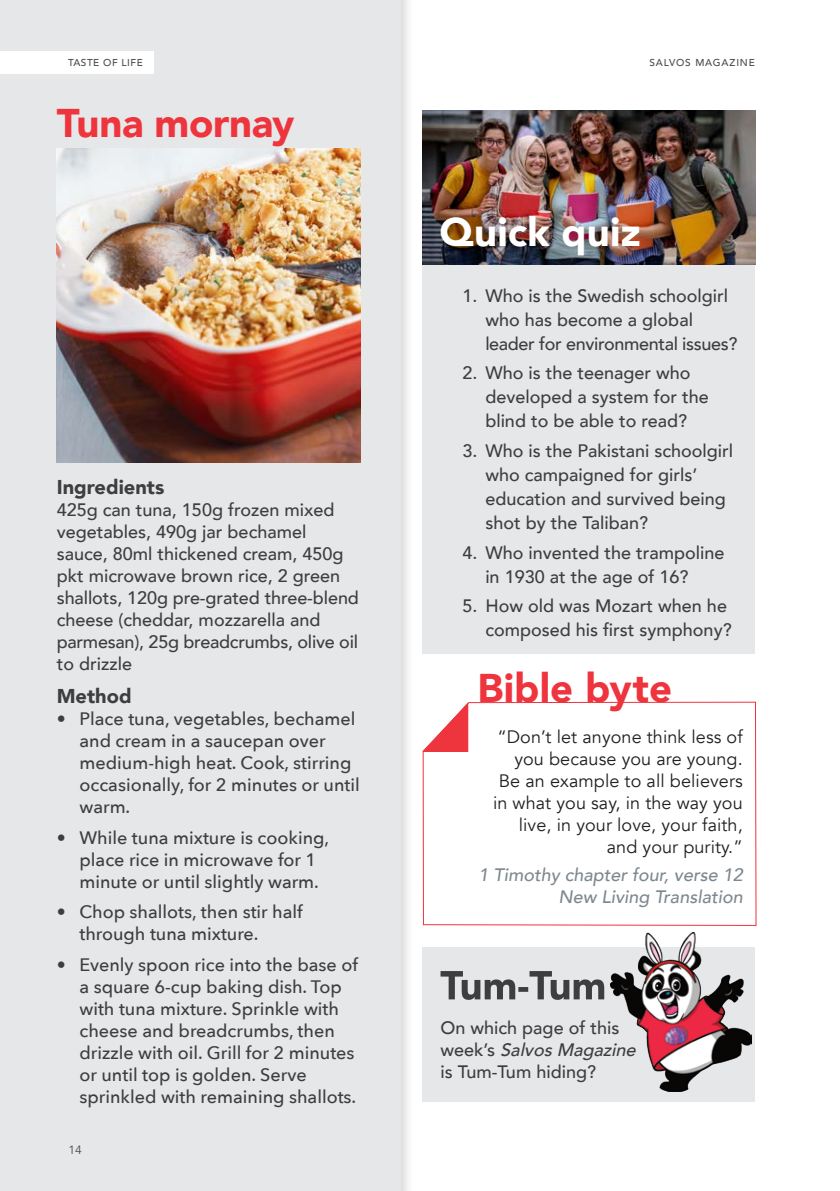
<style>
.page{position:relative;width:840px;height:1191px;background:#fff}
.page>*{position:absolute;margin:0;border:0;box-sizing:border-box;transform-origin:0 0}
.Salvo_header_no_base{font:900 40px "Avenir";letter-spacing:-.005em;color:#ee343d}
.Salvo_header_no_base-2{font:900 40px "Avenir";letter-spacing:.005em;color:#fff}
.Reciepe_Headings{font:900 20px "Avenir";color:#3e3e3f}
.Body_-_Trivia_pag{font:900 20px "Avenir";color:#3e3e3f}
.Body_-_Trivia_pag-2{font:500 18px/22px "Avenir";color:#3e3e3f}
.t1{font:500 18px/22px "Avenir Next";color:#3e3e3f}
.t2{font:18px/22px "Avenir";letter-spacing:.005em;color:#231f20;text-align:right}
.Body_-_Trivia_pag-3{font:italic 500 18px "Avenir";color:#7e888f}
.page_name{font:12px "Avenir";color:#4b4c4d}
.Page_Name_-_Salvo{font:500 10px "Avenir";letter-spacing:.08em;color:#4b4c4d}
.Page_name_-_Left{font:500 10px "Avenir";letter-spacing:.05em;color:#4b4c4d}
.s1{font-style:italic}
</style>
<div class="page">
<div style="left:422px;top:947px;width:332px;height:155px;background:#e6e7e9"></div>
<svg style="left:440px;top:971px;width:164px;height:29px"></svg>
<div style="left:0;top:0;width:415px;height:1191px;background:#231f20;opacity:.2"></div>
<div style="left:0;top:0;width:400px;height:1191px;background:#e6e7e9"></div>
<div style="left:0;top:51px;width:153px;height:23px;background:#fff"></div>
<img style="left:57px;top:148px;width:303px;height:314px">
<div style="left:422px;top:110px;width:333px;height:543px;background:#e6e7e9"></div>
<svg style="left:422px;top:701px;width:334px;height:225px"></svg>
<svg style="left:422px;top:702px;width:46px;height:50px"></svg>
<img style="left:422px;top:110px;width:333px;height:155px">
<img style="left:610px;top:932px;width:141px;height:159px">
<p class="Page_name_-_Left" style="left:68px;top:54px;width:76px">TASTE OF LIFE</p>
<p class="Page_Name_-_Salvo" style="left:649px;top:54px;width:107px">SALVOS MAGAZINE</p>
<p class="Page_name_-_Left" style="left:69px;top:58px;width:76px">TASTE OF LIFE</p>
<p class="Page_Name_-_Salvo" style="left:650px;top:58px;width:107px">SALVOS MAGAZINE</p>
<p class="Salvo_header_no_base" style="left:57px;top:89px;width:239px">Tuna mornay</p>
<p class="Reciepe_Headings" style="left:57px;top:469px;width:109px">Ingredients</p>
<p class="Body_-_Trivia_pag-2" style="left:57px;top:497px;width:303px">425g can tuna, 150g frozen mixed vegetables, 490g jar bechamel sauce, 80ml thickened cream, 450g pkt microwave brown rice, 2 green shallots, 120g pre-grated three-blend cheese (cheddar, mozzarella and parmesan), 25g breadcrumbs, olive oil to drizzle</p>
<p class="Body_-_Trivia_pag" style="left:57px;top:679px;width:76px">Method</p>
<p class="t1" style="left:79px;top:707px;width:282px;text-indent:-23px">• Place tuna, vegetables, bechamel and cream in a saucepan over medium-high heat. Cook, stirring occasionally, for 2 minutes or until warm.</p>
<p class="t1" style="left:79px;top:826px;width:251px;text-indent:-23px">• While tuna mixture is cooking, place rice in microwave for 1 minute or until slightly warm.</p>
<p class="t1" style="left:79px;top:900px;width:225px;text-indent:-23px">• Chop shallots, then stir half through tuna mixture.</p>
<p class="t1" style="left:79px;top:953px;width:280px;text-indent:-23px">• Evenly spoon rice into the base of a square 6-cup baking dish. Top with tuna mixture. Sprinkle with cheese and breadcrumbs, then drizzle with oil. Grill for 2 minutes or until top is golden. Serve sprinkled with remaining shallots.</p>
<p class="page_name" style="left:68px;top:1142px;width:15px">14</p>
<p class="Salvo_header_no_base-2" style="left:439px;top:198px;width:203px">Quick quiz</p>
<p class="Body_-_Trivia_pag-2" style="left:485px;top:282px;width:253px;line-height:24px;text-indent:-23px">1. Who is the Swedish schoolgirl who has become a global leader for environmental issues?</p>
<p class="Body_-_Trivia_pag-2" style="left:485px;top:360px;width:225px;line-height:24px;text-indent:-23px">2. Who is the teenager who developed a system for the blind to be able to read?</p>
<p class="Body_-_Trivia_pag-2" style="left:485px;top:438px;width:249px;line-height:24px;text-indent:-23px">3. Who is the Pakistani schoolgirl who campaigned for girls’ education and survived being shot by the Taliban?</p>
<p class="Body_-_Trivia_pag-2" style="left:485px;top:539px;width:241px;line-height:24px;text-indent:-23px">4. Who invented the trampoline in 1930 at the age of 16?</p>
<p class="Body_-_Trivia_pag-2" style="left:462px;top:593px;width:270px;line-height:24px;text-align:right">5. How old was Mozart when he composed his first symphony?</p>
<p class="Salvo_header_no_base" style="left:477px;top:653px;width:196px">Bible byte</p>
<p class="t2" style="left:492px;top:726px;width:251px">“Don’t let anyone think less of you because you are young.<br>Be an example to all believers in what you say, in the way you live, in your love, your faith, and your purity.”</p>
<p class="Body_-_Trivia_pag-3" style="left:478px;top:864px;width:266px">1 Timothy chapter four, verse 12</p>
<p class="Body_-_Trivia_pag-3" style="left:558px;top:886px;width:186px">New Living Translation</p>
<p class="Body_-_Trivia_pag-2" style="left:440px;top:1015px;width:202px">On which page of this<br>w e e k ’s <span class="s1">SalvosMagazine </span>is Tum-Tum hiding?</p>
</div>
